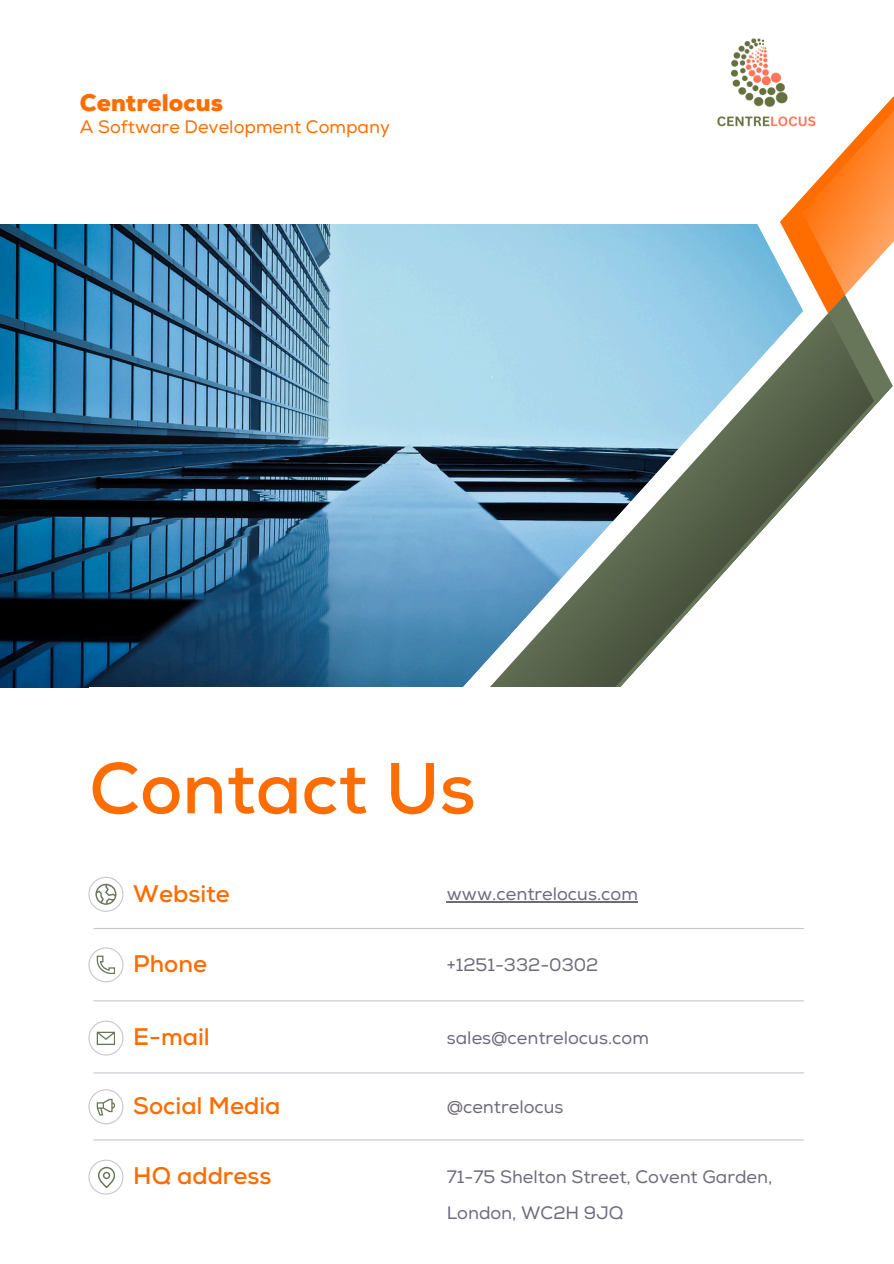
<style>
.page{position:relative;width:894px;height:1264px;background:#fff}
.page>*{position:absolute;margin:0;border:0;box-sizing:border-box;transform-origin:0 0}
.t1{font:700 72px "Nexa";color:#ff6c00}
.t2{font:700 24px "Nexa";color:#ff6c00}
.t3{font:900 24px "Nexa";color:#ff6c00}
.t4{font:18px/36px "Nexa";color:#6f6a7b}
.t5{font:18px "Nexa";color:#ff6c00}
</style>
<div class="page">
<img style="left:717px;top:52px;width:18px;height:75px">
<img style="left:0;top:225px;width:443px;height:462px">
<svg style="left:443px;top:224px;width:361px;height:705px"></svg>
<svg style="left:735px;top:38px;width:32px;height:257px"></svg>
<svg style="left:755px;top:54px;width:138px;height:241px"></svg>
<svg style="left:440px;top:295px;width:415px;height:511px;background:#a5cdde"></svg>
<svg style="left:440px;top:313px;width:453px;height:491px"></svg>
<div style="left:89px;top:687px;width:666px;height:141px;background:#fff"></div>
<svg style="left:88px;top:876px;width:35px;height:35px"></svg>
<svg style="left:88px;top:947px;width:35px;height:35px"></svg>
<svg style="left:88px;top:1020px;width:35px;height:35px"></svg>
<svg style="left:88px;top:1089px;width:35px;height:35px"></svg>
<svg style="left:88px;top:1159px;width:35px;height:35px"></svg>
<hr style="left:94px;top:927px;width:709px;height:2px;background:#6c7382">
<hr style="left:94px;top:1000px;width:709px;height:1px;background:#6c7382">
<hr style="left:94px;top:1072px;width:709px;height:1px;background:#6c7382">
<hr style="left:94px;top:1139px;width:709px;height:1px;background:#6c7382">
<hr style="left:446px;top:901px;width:191px;height:1px;background:#6f6a7b">
<p class="t3" style="left:80px;top:88px;width:144px">Centrelocus</p>
<h2 class="t5" style="left:80px;top:116px;width:311px">A Software Development Company</h2>
<p class="t1" style="left:89px;top:745px;width:387px">Contact Us</p>
<p class="t2" style="left:133px;top:879px;width:98px">Website</p>
<h1 class="t2" style="left:133px;top:949px;width:75px">Phone</h1>
<p class="t4" style="left:446px;top:876px;width:193px">www.centrelocus.com</p>
<h2 class="t4" style="left:446px;top:947px;width:153px">+1251-332-0302</h2>
<p class="t2" style="left:133px;top:1022px;width:78px">E-mail</p>
<h2 class="t4" style="left:446px;top:1020px;width:204px">sales@centrelocus.com</h2>
<p class="t2" style="left:133px;top:1091px;width:149px">Social Media</p>
<p class="t4" style="left:446px;top:1088px;width:118px">@centrelocus</p>
<h2 class="t2" style="left:133px;top:1161px;width:140px">HQ address</h2>
<p class="t4" style="left:446px;top:1159px;width:327px">71-75 Shelton Street, Covent Garden,<br>London, WC2H 9JQ</p>
</div>
